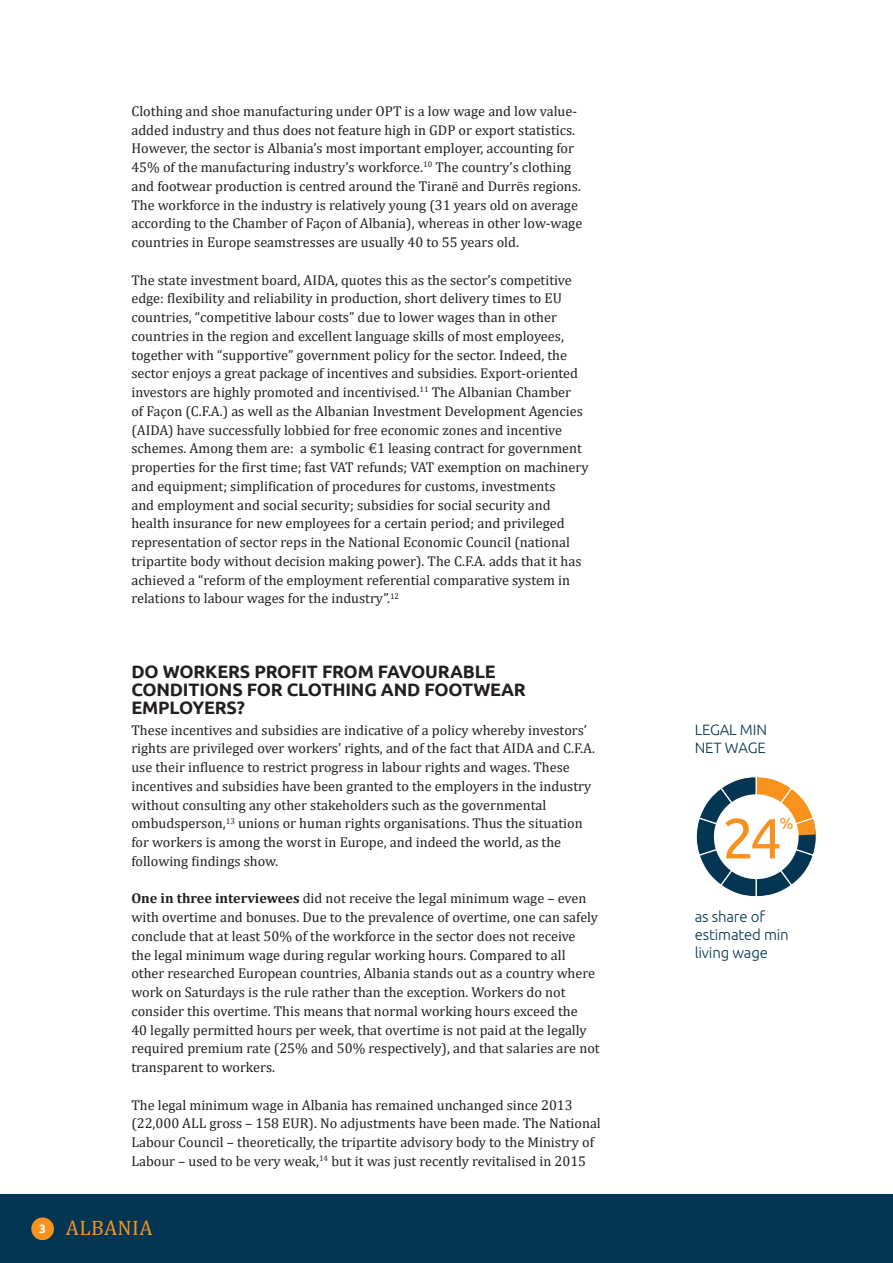
<style>
.page{position:relative;width:893px;height:1263px;background:#fff}
.page>*{position:absolute;margin:0;border:0;box-sizing:border-box;transform-origin:0 0}
._02_SUBHEADER_12pt{font:56.55px "Ubuntu";color:#f7931d}
.t1{font:21px "Cambria";letter-spacing:.02em;color:#f7931d}
._02_SUBHEADER_12pt-2{font:700 18px/18px "Ubuntu";letter-spacing:-.01em;color:#231f20}
._02_SUBHEADER_12pt-3{font:16.35px "Ubuntu";color:#f7931d}
._05_COLUMN_BODY_10pt{font:300 15px/18px "Ubuntu";letter-spacing:-.01em;color:#043552}
._03_BODY_9pt{font:14.25px/18.8px "Cambria";color:#231f20}
.s1{font-weight:700}
.s2{font-family:"Ubuntu";font-weight:700;font-size:12px;color:#fff}
</style>
<div class="page">
<div style="left:0;top:1195px;width:893px;height:68px;background:#043552"></div>
<div style="left:31px;top:1217px;width:23px;height:23px;background:#f7931d;border-radius:50%"></div>
<svg style="left:696px;top:776px;width:121px;height:121px"></svg>
<div style="left:714px;top:794px;width:85px;height:85px;background:#fff;border-radius:50%"></div>
<p class="_03_BODY_9pt" style="left:131px;top:101px;width:452px">Clothing and shoe manufacturing under OPT is a low wage and low value&shy;added industry and thus does not feature high in GDP or export statistics.<br>However, the sector is Albania’s most important employer, accounting for 45% of the manufacturing industry’s workforce.<sup>10</sup> The country’s clothing and footwear production is centred around the Tiranë and Durrës regions.<br>The workforce in the industry is relatively young (31 years old on average according to the Chamber of Façon of Albania), whereas in other low-wage countries in Europe seamstresses are usually 40 to 55 years old.</p>
<p class="_03_BODY_9pt" style="left:131px;top:270px;width:459px">The state investment board, AIDA, quotes this as the sector’s competitive edge: flexibility and reliability in production, short delivery times to EU countries, “competitive labour costs” due to lower wages than in other countries in the region and excellent language skills of most employees, together with “supportive” government policy for the sector. Indeed, the sector enjoys a great package of incentives and subsidies. Export-oriented investors are highly promoted and incentivised.<sup>11</sup> The Albanian Chamber<br>of Façon (C.F.A.) as well as the Albanian Investment Development Agencies (AIDA) have successfully lobbied for free economic zones and incentive schemes. Among them are: a symbolic €1 leasing contract for government properties for the first time; fast VAT refunds; VAT exemption on machinery and equipment; simplification of procedures for customs, investments<br>and employment and social security; subsidies for social security and health insurance for new employees for a certain period; and privileged representation of sector reps in the National Economic Council (national tripartite body without decision making power). The C.F.A. adds that it has achieved a “reform of the employment referential comparative system in relations to labour wages for the industry”.<sup>12</sup></p>
<p class="_02_SUBHEADER_12pt-2" style="left:131px;top:663px;width:396px">DO WORKERS PROFIT FROM FAVOURABLE<br>CONDITIONS FOR CLOTHING AND FOOTWEAR<br>EMPLOYERS?</p>
<p class="_03_BODY_9pt" style="left:131px;top:720px;width:465px">These incentives and subsidies are indicative of a policy whereby investors’ rights are privileged over workers’ rights, and of the fact that AIDA and C.F.A. use their influence to restrict progress in labour rights and wages. These incentives and subsidies have been granted to the employers in the industry without consulting any other stakeholders such as the governmental ombudsperson,<sup>13</sup> unions or human rights organisations. Thus the situation for workers is among the worst in Europe, and indeed the world, as the following findings show.</p>
<p class="_03_BODY_9pt" style="left:131px;top:889px;width:470px"><span class="s1">One in three interviewees</span> did not receive the legal minimum wage – even with overtime and bonuses. Due to the prevalence of overtime, one can safely conclude that at least 50% of the workforce in the sector does not receive<br>the legal minimum wage during regular working hours. Compared to all other researched European countries, Albania stands out as a country where work on Saturdays is the rule rather than the exception. Workers do not consider this overtime. This means that normal working hours exceed the<br>40 legally permitted hours per week, that overtime is not paid at the legally required premium rate (25% and 50% respectively), and that salaries are not transparent to workers.</p>
<p class="_03_BODY_9pt" style="left:131px;top:1095px;width:471px">The legal minimum wage in Albania has remained unchanged since 2013 (22,000 ALL gross – 158 EUR). No adjustments have been made. The National Labour Council – theoretically, the tripartite advisory body to the Ministry of Labour – used to be very weak,<sup>14</sup> but it was just recently revitalised in 2015</p>
<h2 class="t1" style="left:39px;top:1215px;width:115px"><span class="s2">3</span> ALBANIA</h2>
<p class="_05_COLUMN_BODY_10pt" style="left:695px;top:720px;width:74px">LEGAL MIN<br>NET WAGE</p>
<p class="_02_SUBHEADER_12pt" style="left:722px;top:804px;width:61px">24</p>
<p class="_02_SUBHEADER_12pt-3" style="left:779px;top:813px;width:16px">%</p>
<p class="_05_COLUMN_BODY_10pt" style="left:695px;top:907px;width:96px">as share of estimated min living wage</p>
</div>
